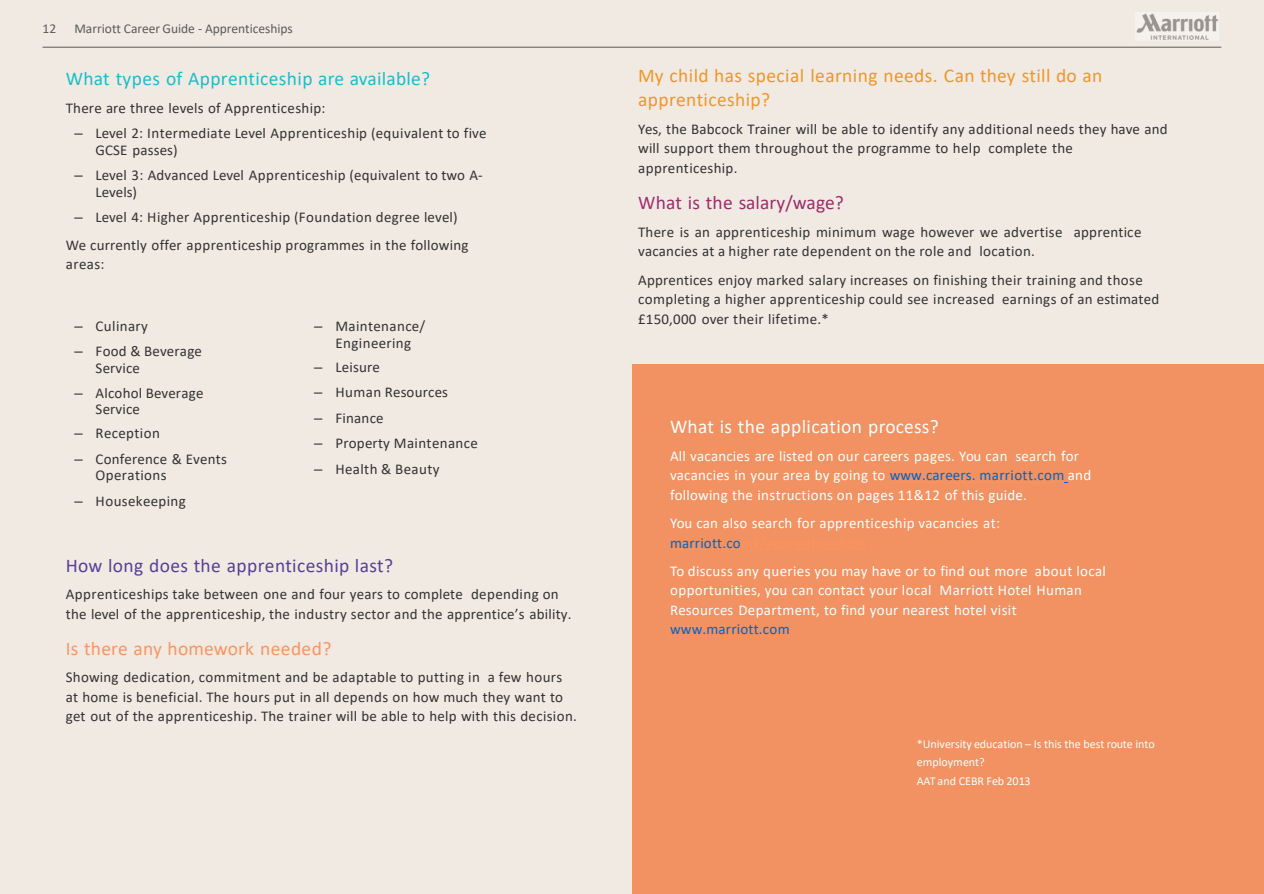
<style>
.page{position:relative;width:1264px;height:894px;background:#fff}
.page>*{position:absolute;margin:0;border:0;box-sizing:border-box;transform-origin:0 0}
.t1{font:19.5px/24.2px "Calibri";letter-spacing:.02em;color:#ef952c}
.t2{font:19.5px "Calibri";letter-spacing:.01em;color:#1abdca}
.t3{font:19.5px "Calibri";letter-spacing:.02em;color:#5a3e99}
.t4{font:19.5px "Calibri";letter-spacing:.01em;color:#fff}
.t5{font:19.5px "Calibri";letter-spacing:.01em;color:#fc9460}
.t6{font:19.5px "Calibri";letter-spacing:.005em;color:#9d2c6c}
.t7{font:15px/19.5px "Calibri";letter-spacing:.02em;color:#333}
.t8{font:15px/19.5px "Calibri";letter-spacing:.015em;color:#fff}
.t9{font:13.5px "Calibri";color:#5b5b5b}
.t10{font:12px/18px "Calibri";letter-spacing:-.005em;color:#fff}
.s1{font-family:"Arial"}
.s2{color:#0563c1}
</style>
<div class="page">
<img style="left:1134px;top:12px;width:84px;height:28px">
<hr style="left:42px;top:47px;width:1178px;height:1px;background:#5b5b5b">
<div style="left:631px;top:364px;width:632px;height:529px;background:#f29262"></div>
<hr style="left:889px;top:481px;width:90px;height:1px;background:#fc9460">
<hr style="left:979px;top:481px;width:85px;height:1px;background:#fc9460">
<hr style="left:670px;top:549px;width:71px;height:1px;background:#fc9460">
<p class="t9" style="left:42px;top:19px;width:15px">12</p>
<p class="t9" style="left:74px;top:19px;width:220px">Marriott Career Guide - Apprenticeships</p>
<p class="t2" style="left:66px;top:64px;width:365px">What types of Apprenticeship are available?</p>
<p class="t7" style="left:66px;top:98px;width:261px">There are three levels of Apprenticeship:</p>
<p class="t7" style="left:96px;top:125px;width:392px;line-height:16.4px;text-indent:-21px"><span class="s1">–</span> Level 2: Intermediate Level Apprenticeship (equivalent to five<br>GCSE passes)</p>
<p class="t7" style="left:96px;top:167px;width:388px;line-height:16.5px;text-indent:-21px"><span class="s1">–</span> Level 3: Advanced Level Apprenticeship (equivalent to two A-<br>Levels)</p>
<p class="t7" style="left:74px;top:207px;width:385px"><span class="s1">–</span> Level 4: Higher Apprenticeship (Foundation degree level)</p>
<p class="t7" style="left:66px;top:235px;width:404px">We currently offer apprenticeship programmes in the following areas:</p>
<p class="t7" style="left:74px;top:316px;width:75px"><span class="s1">–</span> Culinary</p>
<p class="t7" style="left:96px;top:343px;width:108px;line-height:16.4px;text-indent:-21px"><span class="s1">–</span> Food &amp; Beverage<br>Service</p>
<p class="t7" style="left:96px;top:384px;width:109px;line-height:16.4px;text-indent:-21px"><span class="s1">–</span> Alcohol Beverage<br>Service</p>
<p class="t7" style="left:74px;top:423px;width:87px"><span class="s1">–</span> Reception</p>
<p class="t7" style="left:96px;top:450px;width:133px;line-height:16.5px;text-indent:-21px"><span class="s1">–</span> Conference &amp; Events<br>Operations</p>
<p class="t7" style="left:74px;top:490px;width:113px"><span class="s1">–</span> Housekeeping</p>
<p class="t7" style="left:314px;top:317px;width:113px;line-height:16.4px;text-align:center"><span class="s1">–</span> Maintenance/<br>Engineering</p>
<p class="t7" style="left:314px;top:356px;width:67px"><span class="s1">–</span> Leisure</p>
<p class="t7" style="left:314px;top:382px;width:135px"><span class="s1">–</span> Human Resources</p>
<p class="t7" style="left:314px;top:408px;width:71px"><span class="s1">–</span> Finance</p>
<p class="t7" style="left:314px;top:433px;width:165px"><span class="s1">–</span> Property Maintenance</p>
<p class="t7" style="left:314px;top:459px;width:127px"><span class="s1">–</span> Health &amp; Beauty</p>
<p class="t3" style="left:66px;top:551px;width:328px">How long does the apprenticeship last?</p>
<p class="t7" style="left:66px;top:584px;width:507px">Apprenticeships take between one and four years to complete depending on the level of the apprenticeship, the industry sector and the apprentice’s ability.</p>
<p class="t5" style="left:66px;top:635px;width:267px">Is there any homework needed?</p>
<p class="t7" style="left:66px;top:667px;width:512px">Showing dedication, commitment and be adaptable to putting in a few hours at home is beneficial. The hours put in all depends on how much they want to get out of the apprenticeship. The trainer will be able to help with this decision.</p>
<p class="t1" style="left:638px;top:62px;width:465px">My child has special learning needs. Can they still do an apprenticeship?</p>
<p class="t7" style="left:638px;top:119px;width:531px">Yes, the Babcock Trainer will be able to identify any additional needs they have and will support them throughout the programme to help complete the apprenticeship.</p>
<p class="t6" style="left:638px;top:189px;width:207px">What is the salary/wage?</p>
<p class="t7" style="left:638px;top:221px;width:504px">There is an apprenticeship minimum wage however we advertise apprentice vacancies at a higher rate dependent on the role and location.</p>
<p class="t7" style="left:638px;top:269px;width:522px">Apprentices enjoy marked salary increases on finishing their training and those completing a higher apprenticeship could see increased earnings of an estimated £150,000 over their lifetime.*</p>
<p class="t4" style="left:670px;top:413px;width:270px">What is the application process?</p>
<p class="t8" style="left:670px;top:445px;width:422px">All vacancies are listed on our careers pages. You can search for vacancies in your area by going to <span class="s2">www.careers. marriott.com</span> and following the instructions on pages 11&amp;12 of this guide.</p>
<p class="t8" style="left:670px;top:513px;width:331px">You can also search for apprenticeship vacancies at:</p>
<p class="t8" style="left:670px;top:560px;width:437px">To discuss any queries you may have or to find out more about local opportunities, you can contact your local Marriott Hotel Human Resources Department, to find your nearest hotel visit <span class="s2">www.marriott.com</span></p>
<p class="t10" style="left:916px;top:734px;width:239px">*University education – Is this the best route into employment?</p>
<p class="t10" style="left:916px;top:771px;width:115px">AAT and CEBR Feb 2013</p>
</div>
